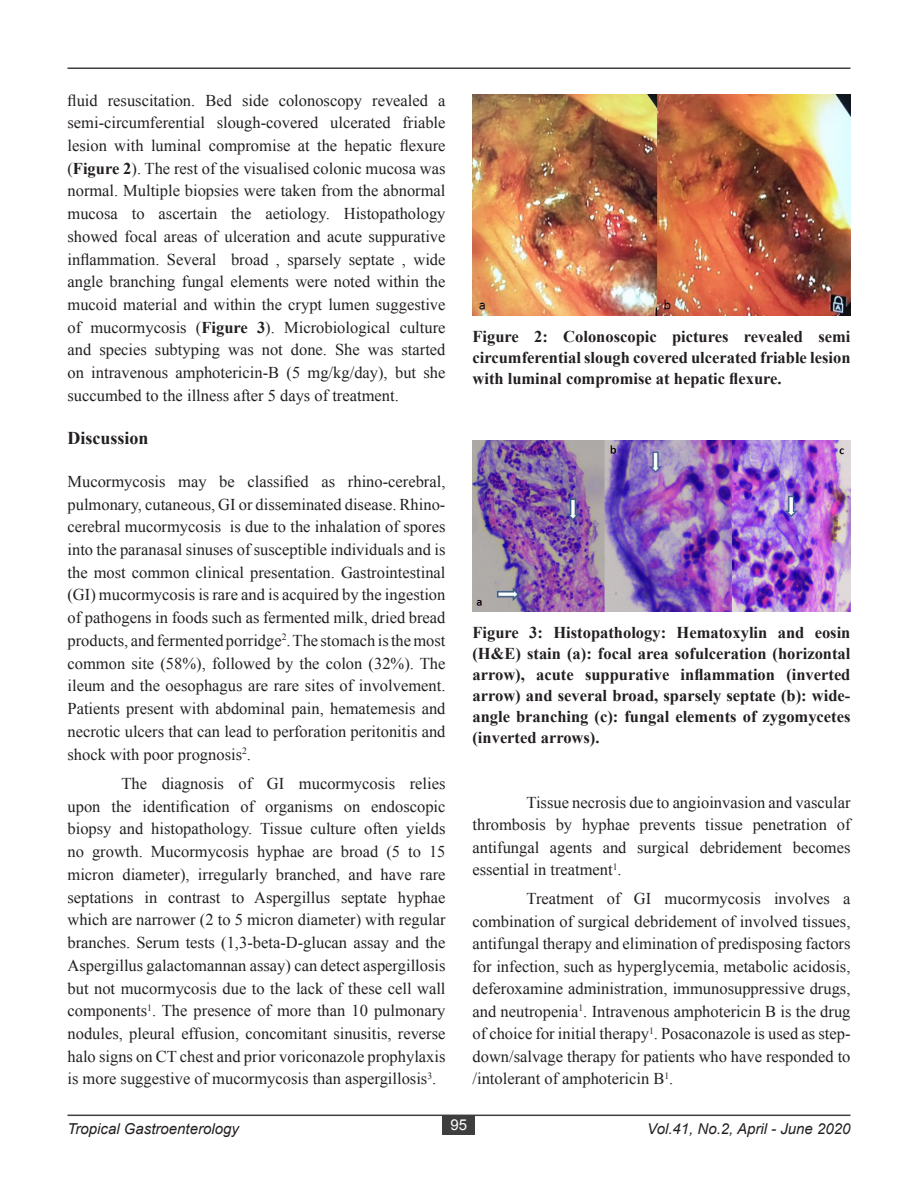
<style>
.page{position:relative;width:918px;height:1188px;background:#fff}
.page>*{position:absolute;margin:0;border:0;box-sizing:border-box;transform-origin:0 0}
.Running_Matter{font:700 18px "Times New Roman";color:#231f20}
.Running_Matter-2{font:16.5px/22.8px "Times New Roman";color:#231f20;text-align:justify}
.Running_Matter-3{font:700 16.5px/21px "Times New Roman";color:#231f20;text-align:justify}
.t1{font:italic 15px "Arial";color:#231f20}
.t2{font:15px "Arial";color:#fff}
.s1{font-weight:700}
</style>
<div class="page">
<hr style="left:68px;top:1115px;width:782px;height:1px;background:#3e3e3f">
<hr style="left:68px;top:68px;width:782px;height:1px;background:#3e3e3f">
<div style="left:443px;top:1115px;width:32px;height:20px;background:#3e3e3f"></div>
<img style="left:472px;top:94px;width:379px;height:222px">
<img style="left:472px;top:440px;width:378px;height:171px">
<p class="Running_Matter-2" style="left:68px;top:89px;width:380px">fluid resuscitation. Bed side colonoscopy revealed a semi-circumferential slough-covered ulcerated friable lesion with luminal compromise at the hepatic flexure (<span class="s1">Figure 2</span>). The rest of the visualised colonic mucosa was normal. Multiple biopsies were taken from the abnormal mucosa to ascertain the aetiology. Histopathology showed focal areas of ulceration and acute suppurative inflammation. Several broad , sparsely septate , wide angle branching fungal elements were noted within the mucoid material and within the crypt lumen suggestive of mucormycosis (<span class="s1">Figure 3</span>). Microbiological culture and species subtyping was not done. She was started on intravenous amphotericin-B (5 mg/kg/day), but she succumbed to the illness after 5 days of treatment.</p>
<p class="Running_Matter" style="left:68px;top:425px;width:83px">Discussion</p>
<p class="Running_Matter-2" style="left:68px;top:470px;width:380px">Mucormycosis may be classified as rhino-cerebral, pulmonary, cutaneous, GI or disseminated disease. Rhino&shy;cerebral mucormycosis is due to the inhalation of spores into the paranasal sinuses of susceptible individuals and is the most common clinical presentation. Gastrointestinal (GI) mucormycosis is rare and is acquired by the ingestion of pathogens in foods such as fermented milk, dried bread products, and fermented porridge<sup>2</sup>. The stomach is the most common site (58%), followed by the colon (32%). The ileum and the oesophagus are rare sites of involvement.<br>Patients present with abdominal pain, hematemesis and necrotic ulcers that can lead to perforation peritonitis and shock with poor prognosis<sup>2</sup>.</p>
<p class="Running_Matter-2" style="left:68px;top:772px;width:380px;text-indent:54px">The diagnosis of GI mucormycosis relies upon the identification of organisms on endoscopic biopsy and histopathology. Tissue culture often yields no growth. Mucormycosis hyphae are broad (5 to 15 micron diameter), irregularly branched, and have rare septations in contrast to Aspergillus septate hyphae which are narrower (2 to 5 micron diameter) with regular branches. Serum tests (1,3-beta-D-glucan assay and the Aspergillus galactomannan assay) can detect aspergillosis but not mucormycosis due to the lack of these cell wall components<sup>1</sup>. The presence of more than 10 pulmonary nodules, pleural effusion, concomitant sinusitis, reverse halo signs on CT chest and prior voriconazole prophylaxis is more suggestive of mucormycosis than aspergillosis<sup>3</sup>.</p>
<p class="Running_Matter-3" style="left:472px;top:326px;width:380px">Figure 2: Colonoscopic pictures revealed semi circumferential slough covered ulcerated friable lesion with luminal compromise at hepatic flexure.</p>
<p class="Running_Matter-3" style="left:472px;top:621px;width:380px">Figure 3: Histopathology: Hematoxylin and eosin (H&amp;E) stain (a): focal area sofulceration (horizontal arrow), acute suppurative inflammation (inverted arrow) and several broad, sparsely septate (b): wide&shy;angle branching (c): fungal elements of zygomycetes (inverted arrows).</p>
<p class="Running_Matter-2" style="left:472px;top:791px;width:380px;text-indent:54px">Tissue necrosis due to angioinvasion and vascular thrombosis by hyphae prevents tissue penetration of antifungal agents and surgical debridement becomes essential in treatment<sup>1</sup>.</p>
<p class="Running_Matter-2" style="left:472px;top:887px;width:380px;text-indent:54px">Treatment of GI mucormycosis involves a combination of surgical debridement of involved tissues, antifungal therapy and elimination of predisposing factors for infection, such as hyperglycemia, metabolic acidosis, deferoxamine administration, immunosuppressive drugs, and neutropenia<sup>1</sup>. Intravenous amphotericin B is the drug of choice for initial therapy<sup>1</sup>. Posaconazole is used as step&shy;down/salvage therapy for patients who have responded to /intolerant of amphotericin B<sup>1</sup>.</p>
<p class="t1" style="left:68px;top:1120px;width:173px">Tropical Gastroenterology</p>
<p class="t2" style="left:451px;top:1116px;width:18px">95</p>
<p class="t1" style="left:647px;top:1120px;width:205px">Vol.41, No.2, April - June 2020</p>
</div>
